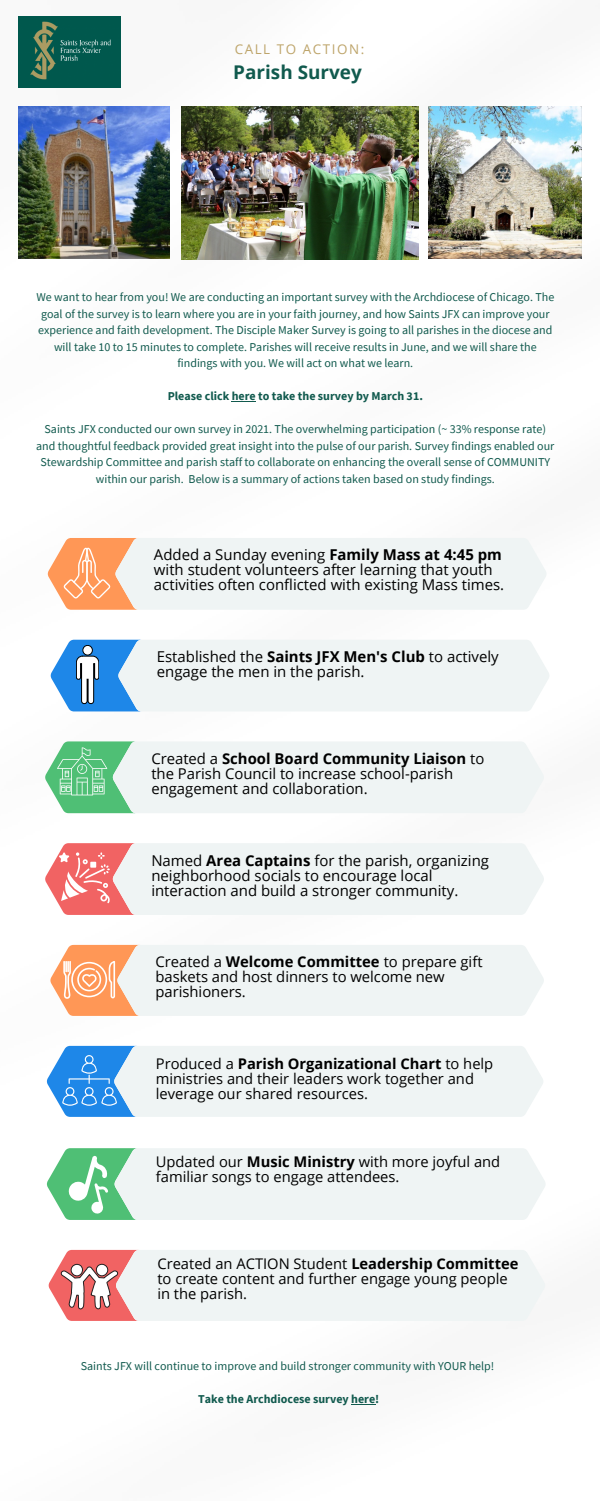
<style>
.page{position:relative;width:600px;height:1501px;background:#fff}
.page>*{position:absolute;margin:0;border:0;box-sizing:border-box;transform-origin:0 0}
.t1{font:700 18.9px "Open Sans";color:#115a4e}
.t2{font:15px/15px "Open Sans";color:#000}
.t3{font:14.9px/14.9px "Open Sans";color:#000}
.t4{font:14.8px/14.8px "Open Sans";color:#000}
.t5{font:14.7px/14.7px "Open Sans";color:#000}
.t6{font:13.4px "Open Sans";letter-spacing:.115em;color:#bea56b}
.t7{font:12px/16.5px "Source Sans Pro";color:#115a4e;text-align:center}
.t8{font:700 12px "Source Sans Pro";color:#115a4e}
.s1{font-weight:700}
</style>
<div class="page">
<img style="left:18px;top:16px;width:564px;height:1389px">
<svg style="left:48px;top:538px;width:499px;height:71px"></svg>
<svg style="left:51px;top:639px;width:498px;height:72px"></svg>
<svg style="left:45px;top:741px;width:499px;height:72px"></svg>
<svg style="left:45px;top:843px;width:499px;height:71px"></svg>
<svg style="left:50px;top:944px;width:494px;height:71px"></svg>
<svg style="left:47px;top:1045px;width:496px;height:71px"></svg>
<svg style="left:49px;top:1249px;width:496px;height:71px"></svg>
<svg style="left:47px;top:1147px;width:499px;height:72px"></svg>
<img style="left:19px;top:17px;width:102px;height:70px">
<svg style="left:351px;top:1403px;width:24px;height:1px"></svg>
<svg style="left:232px;top:401px;width:24px;height:1px"></svg>
<img style="left:181px;top:106px;width:237px;height:153px">
<img style="left:429px;top:106px;width:153px;height:152px">
<img style="left:19px;top:106px;width:150px;height:152px">
<p class="t6" style="left:235px;top:40px;width:131px">CALL TO ACTION:</p>
<h1 class="t1" style="left:233px;top:59px;width:130px">Parish Survey</h1>
<p class="t7" style="left:36px;top:288px;width:519px">We want to hear from you! We are conducting an important survey with the Archdiocese of Chicago. The goal of the survey is to learn where you are in your faith journey, and how Saints JFX can improve your experience and faith development. The Disciple Maker Survey is going to all parishes in the diocese and will take 10 to 15 minutes to complete. Parishes will receive results in June, and we will share the findings with you. We will act on what we learn.</p>
<p class="t8" style="left:168px;top:388px;width:257px">Please click here to take the survey by March 31.</p>
<p class="t7" style="left:36px;top:420px;width:520px">Saints JFX conducted our own survey in 2021. The overwhelming participation (~ 33% response rate) and thoughtful feedback provided great insight into the pulse of our parish. Survey findings enabled our Stewardship Committee and parish staff to collaborate on enhancing the overall sense of COMMUNITY within our parish. Below is a summary of actions taken based on study findings.</p>
<p class="t2" style="left:154px;top:546px;width:352px">Added a Sunday evening <span class="s1">Family Mass at 4:45 pm </span>with student volunteers after learning that youth activities often conflicted with existing Mass times.</p>
<p class="t2" style="left:157px;top:649px;width:343px">Established the <span class="s1">Saints JFX Men's Club</span> to actively engage the men in the parish.</p>
<p class="t3" style="left:151px;top:750px;width:335px">Created a <span class="s1">School Board Community Liaison</span> to the Parish Council to increase school-parish engagement and collaboration.</p>
<p class="t2" style="left:151px;top:852px;width:339px">Named <span class="s1">Area Captains</span> for the parish, organizing neighborhood socials to encourage local interaction and build a stronger community.</p>
<p class="t4" style="left:155px;top:953px;width:329px">Created a <span class="s1">Welcome Committee</span> to prepare gift baskets and host dinners to welcome new parishioners.</p>
<p class="t5" style="left:156px;top:1055px;width:339px">Produced a <span class="s1">Parish Organizational Chart</span> to help ministries and their leaders work together and leverage our shared resources.</p>
<p class="t5" style="left:156px;top:1154px;width:346px">Updated our <span class="s1">Music Ministry</span> with more joyful and familiar songs to engage attendees.</p>
<p class="t5" style="left:157px;top:1255px;width:363px">Created an ACTION Student <span class="s1">Leadership Committee </span>to create content and further engage young people in the parish.</p>
<p class="t7" style="left:81px;top:1357px;width:415px">Saints JFX will continue to improve and build stronger community with YOUR help!</p>
<p class="t8" style="left:198px;top:1391px;width:183px">Take the Archdiocese survey here!</p>
</div>
